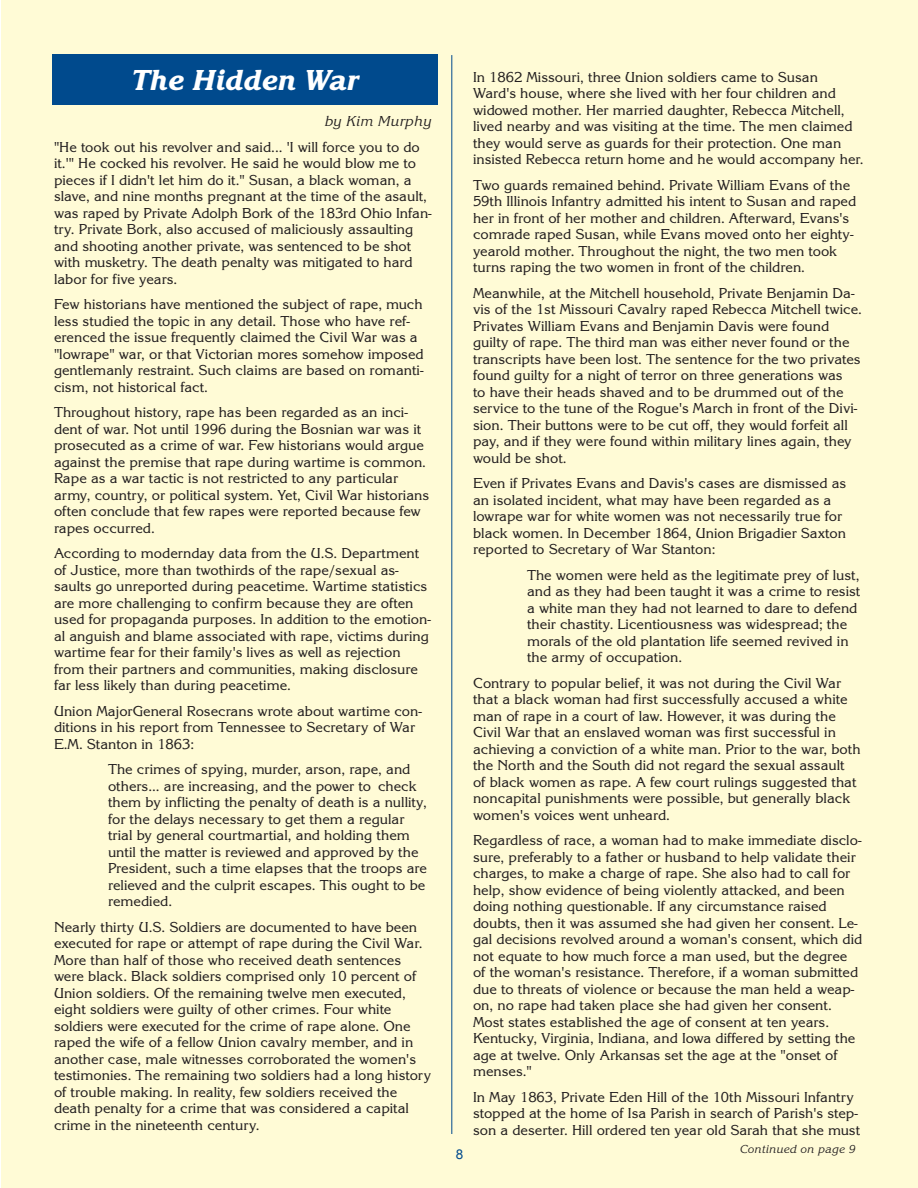
<style>
.page{position:relative;width:918px;height:1188px;background:#fff}
.page>*{position:absolute;margin:0;border:0;box-sizing:border-box;transform-origin:0 0}
.t1{font:30px "Korinna Extra Bold Italic DTC";color:#fff}
.t2{font:15px/16.5px "Korinna Regular DTC";color:#231f20}
.t3{font:15px "Korinna Regular Italic DTC";color:#231f20}
.t4{font:13.5px "Arial";color:#004a8d}
.t5{font:12px "Korinna Regular Italic DTC";color:#231f20}
</style>
<div class="page">
<div style="left:2px;top:0;width:916px;height:1188px;background:#fffbd6"></div>
<hr style="left:451px;top:55px;width:1px;height:1079px;background:#004a8d">
<div style="left:53px;top:54px;width:385px;height:50px;background:#004a8d"></div>
<h1 class="t1" style="left:132px;top:64px;width:229px">The Hidden War</h1>
<p class="t3" style="left:325px;top:113px;width:109px">by Kim Murphy</p>
<p class="t2" style="left:54px;top:139px;width:379px">"He took out his revolver and said... 'I will force you to do it.'" He cocked his revolver. He said he would blow me to pieces if I didn't let him do it." Susan, a black woman, a slave, and nine months pregnant at the time of the asault, was raped by Private Adolph Bork of the 183rd Ohio Infan&shy;try. Private Bork, also accused of maliciously assaulting and shooting another private, was sentenced to be shot with musketry. The death penalty was mitigated to hard labor for five years.</p>
<p class="t2" style="left:54px;top:296px;width:371px">Few historians have mentioned the subject of rape, much less studied the topic in any detail. Those who have ref&shy;erenced the issue frequently claimed the Civil War was a "lowrape" war, or that Victorian mores somehow imposed gentlemanly restraint. Such claims are based on romanti&shy;cism, not historical fact.</p>
<p class="t2" style="left:54px;top:404px;width:377px">Throughout history, rape has been regarded as an inci&shy;dent of war. Not until 1996 during the Bosnian war was it prosecuted as a crime of war. Few historians would argue against the premise that rape during wartime is common.<br>Rape as a war tactic is not restricted to any particular army, country, or political system. Yet, Civil War historians often conclude that few rapes were reported because few rapes occurred.</p>
<p class="t2" style="left:54px;top:545px;width:379px">According to modernday data from the U.S. Department of Justice, more than twothirds of the rape/sexual as&shy;saults go unreported during peacetime. Wartime statistics are more challenging to confirm because they are often used for propaganda purposes. In addition to the emotion&shy;al anguish and blame associated with rape, victims during wartime fear for their family's lives as well as rejection from their partners and communities, making disclosure far less likely than during peacetime.</p>
<p class="t2" style="left:54px;top:703px;width:369px">Union MajorGeneral Rosecrans wrote about wartime con&shy;ditions in his report from Tennessee to Secretary of War<br>E.M. Stanton in 1863:</p>
<p class="t2" style="left:108px;top:761px;width:321px">The crimes of spying, murder, arson, rape, and others... are increasing, and the power to check them by inflicting the penalty of death is a nullity, for the delays necessary to get them a regular trial by general courtmartial, and holding them until the matter is reviewed and approved by the President, such a time elapses that the troops are relieved and the culprit escapes. This ought to be remedied.</p>
<p class="t2" style="left:54px;top:919px;width:379px">Nearly thirty U.S. Soldiers are documented to have been executed for rape or attempt of rape during the Civil War.<br>More than half of those who received death sentences were black. Black soldiers comprised only 10 percent of Union soldiers. Of the remaining twelve men executed, eight soldiers were guilty of other crimes. Four white soldiers were executed for the crime of rape alone. One raped the wife of a fellow Union cavalry member, and in another case, male witnesses corroborated the women's testimonies. The remaining two soldiers had a long history of trouble making. In reality, few soldiers received the death penalty for a crime that was considered a capital crime in the nineteenth century.</p>
<p class="t2" style="left:473px;top:69px;width:392px">In 1862 Missouri, three Union soldiers came to Susan Ward's house, where she lived with her four children and widowed mother. Her married daughter, Rebecca Mitchell, lived nearby and was visiting at the time. The men claimed they would serve as guards for their protection. One man insisted Rebecca return home and he would accompany her.</p>
<p class="t2" style="left:473px;top:177px;width:385px">Two guards remained behind. Private William Evans of the 59th Illinois Infantry admitted his intent to Susan and raped her in front of her mother and children. Afterward, Evans's comrade raped Susan, while Evans moved onto her eighty&shy;yearold mother. Throughout the night, the two men took turns raping the two women in front of the children.</p>
<p class="t2" style="left:473px;top:285px;width:390px">Meanwhile, at the Mitchell household, Private Benjamin Da&shy;vis of the 1st Missouri Cavalry raped Rebecca Mitchell twice.<br>Privates William Evans and Benjamin Davis were found guilty of rape. The third man was either never found or the transcripts have been lost. The sentence for the two privates found guilty for a night of terror on three generations was<br>to have their heads shaved and to be drummed out of the service to the tune of the Rogue's March in front of the Divi&shy;sion. Their buttons were to be cut off, they would forfeit all pay, and if they were found within military lines again, they would be shot.</p>
<p class="t2" style="left:473px;top:475px;width:375px">Even if Privates Evans and Davis's cases are dismissed as an isolated incident, what may have been regarded as a lowrape war for white women was not necessarily true for black women. In December 1864, Union Brigadier Saxton reported to Secretary of War Stanton:</p>
<p class="t2" style="left:527px;top:567px;width:335px">The women were held as the legitimate prey of lust, and as they had been taught it was a crime to resist a white man they had not learned to dare to defend their chastity. Licentiousness was widespread; the morals of the old plantation life seemed revived in the army of occupation.</p>
<p class="t2" style="left:473px;top:675px;width:389px">Contrary to popular belief, it was not during the Civil War that a black woman had first successfully accused a white man of rape in a court of law. However, it was during the Civil War that an enslaved woman was first successful in achieving a conviction of a white man. Prior to the war, both the North and the South did not regard the sexual assault of black women as rape. A few court rulings suggested that noncapital punishments were possible, but generally black women's voices went unheard.</p>
<p class="t2" style="left:473px;top:832px;width:391px">Regardless of race, a woman had to make immediate disclo&shy;sure, preferably to a father or husband to help validate their charges, to make a charge of rape. She also had to call for help, show evidence of being violently attacked, and been doing nothing questionable. If any circumstance raised doubts, then it was assumed she had given her consent. Le&shy;gal decisions revolved around a woman's consent, which did not equate to how much force a man used, but the degree of the woman's resistance. Therefore, if a woman submitted due to threats of violence or because the man held a weap&shy;on, no rape had taken place she had given her consent.<br>Most states established the age of consent at ten years.<br>Kentucky, Virginia, Indiana, and Iowa differed by setting the age at twelve. Only Arkansas set the age at the "onset of menses."</p>
<p class="t2" style="left:473px;top:1089px;width:389px">In May 1863, Private Eden Hill of the 10th Missouri Infantry stopped at the home of Isa Parish in search of Parish's step&shy;son a deserter. Hill ordered ten year old Sarah that she must</p>
<p class="t4" style="left:456px;top:1145px;width:9px">8</p>
<p class="t5" style="left:740px;top:1143px;width:117px">Continued on page 9</p>
</div>
